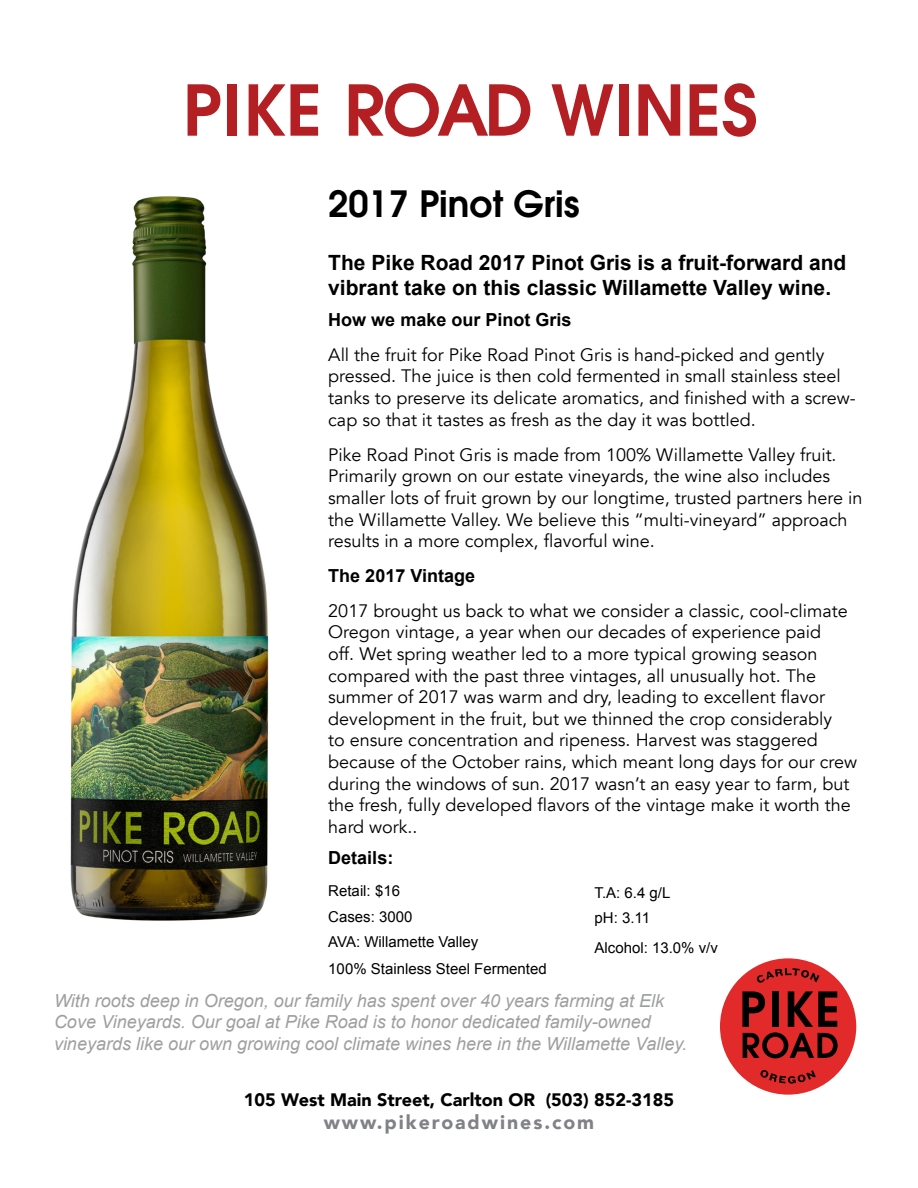
<style>
.page{position:relative;width:918px;height:1188px;background:#fff}
.page>*{position:absolute;margin:0;border:0;box-sizing:border-box;transform-origin:0 0}
.t1{font:600 69.45px "ITC Avant Garde Std";letter-spacing:.005em;color:#b41f24}
.t2{font:600 36px "ITC Avant Garde Std";color:#000}
.t3{font:700 21px/25.2px "Arial";color:#000}
.t4{font:900 19.5px "Avenir";letter-spacing:.1em;color:#808285}
.t5{font:18px/21.6px "Avenir";color:#000}
.t6{font:italic 18px/21.6px "Arial";color:#9e9f9f}
.t7{font:700 18px "Arial";color:#000}
.t8{font:900 18px "Avenir";color:#000}
.t9{font:15px "Arial";color:#000}
</style>
<div class="page">
<img style="left:70px;top:196px;width:199px;height:725px">
<div style="left:720px;top:958px;width:136px;height:137px;background:#e12a29;border-radius:50%"></div>
<svg style="left:742px;top:991px;width:96px;height:67px"></svg>
<svg style="left:760px;top:1070px;width:56px;height:14px"></svg>
<svg style="left:756px;top:968px;width:63px;height:15px"></svg>
<p class="t1" style="left:183px;top:65px;width:577px">PIKE ROAD WINES</p>
<p class="t2" style="left:328px;top:180px;width:253px">2017 Pinot Gris</p>
<p class="t3" style="left:328px;top:250px;width:520px">The Pike Road 2017 Pinot Gris is a fruit-forward and vibrant take on this classic Willamette Valley wine.</p>
<p class="t7" style="left:328px;top:307px;width:245px">How we make our Pinot Gris</p>
<p class="t5" style="left:328px;top:344px;width:529px">All the fruit for Pike Road Pinot Gris is hand-picked and gently pressed. The juice is then cold fermented in small stainless steel tanks to preserve its delicate aromatics, and finished with a screw&shy;cap so that it tastes as fresh as the day it was bottled.</p>
<p class="t5" style="left:328px;top:444px;width:536px">Pike Road Pinot Gris is made from 100% Willamette Valley fruit.<br>Primarily grown on our estate vineyards, the wine also includes smaller lots of fruit grown by our longtime, trusted partners here in the Willamette Valley. We believe this “multi-vineyard” approach results in a more complex, flavorful wine.</p>
<p class="t7" style="left:328px;top:563px;width:148px">The 2017 Vintage</p>
<p class="t5" style="left:328px;top:600px;width:530px">2017 brought us back to what we consider a classic, cool-climate Oregon vintage, a year when our decades of experience paid<br>off. Wet spring weather led to a more typical growing season compared with the past three vintages, all unusually hot. The summer of 2017 was warm and dry, leading to excellent flavor development in the fruit, but we thinned the crop considerably<br>to ensure concentration and ripeness. Harvest was staggered because of the October rains, which meant long days for our crew during the windows of sun. 2017 wasn’t an easy year to farm, but the fresh, fully developed flavors of the vintage make it worth the hard work..</p>
<p class="t7" style="left:328px;top:845px;width:67px">Details:</p>
<p class="t9" style="left:328px;top:881px;width:73px">Retail: $16</p>
<p class="t9" style="left:328px;top:907px;width:86px">Cases: 3000</p>
<p class="t9" style="left:328px;top:932px;width:152px">AVA: Willamette Valley</p>
<p class="t9" style="left:328px;top:959px;width:220px">100% Stainless Steel Fermented</p>
<p class="t9" style="left:595px;top:883px;width:77px">T.A: 6.4 g/L</p>
<p class="t9" style="left:595px;top:908px;width:57px">pH: 3.11</p>
<p class="t9" style="left:595px;top:938px;width:125px">Alcohol: 13.0% v/v</p>
<p class="t6" style="left:54px;top:990px;width:635px">With roots deep in Oregon, our family has spent over 40 years farming at Elk<br>Cove Vineyards. Our goal at Pike Road is to honor dedicated family-owned vineyards like our own growing cool climate wines here in the Willamette Valley.</p>
<p class="t8" style="left:244px;top:1084px;width:432px">105 West Main Street, Carlton OR (503) 852-3185</p>
<p class="t4" style="left:324px;top:1105px;width:272px">www.pikeroadwines.com</p>
</div>
